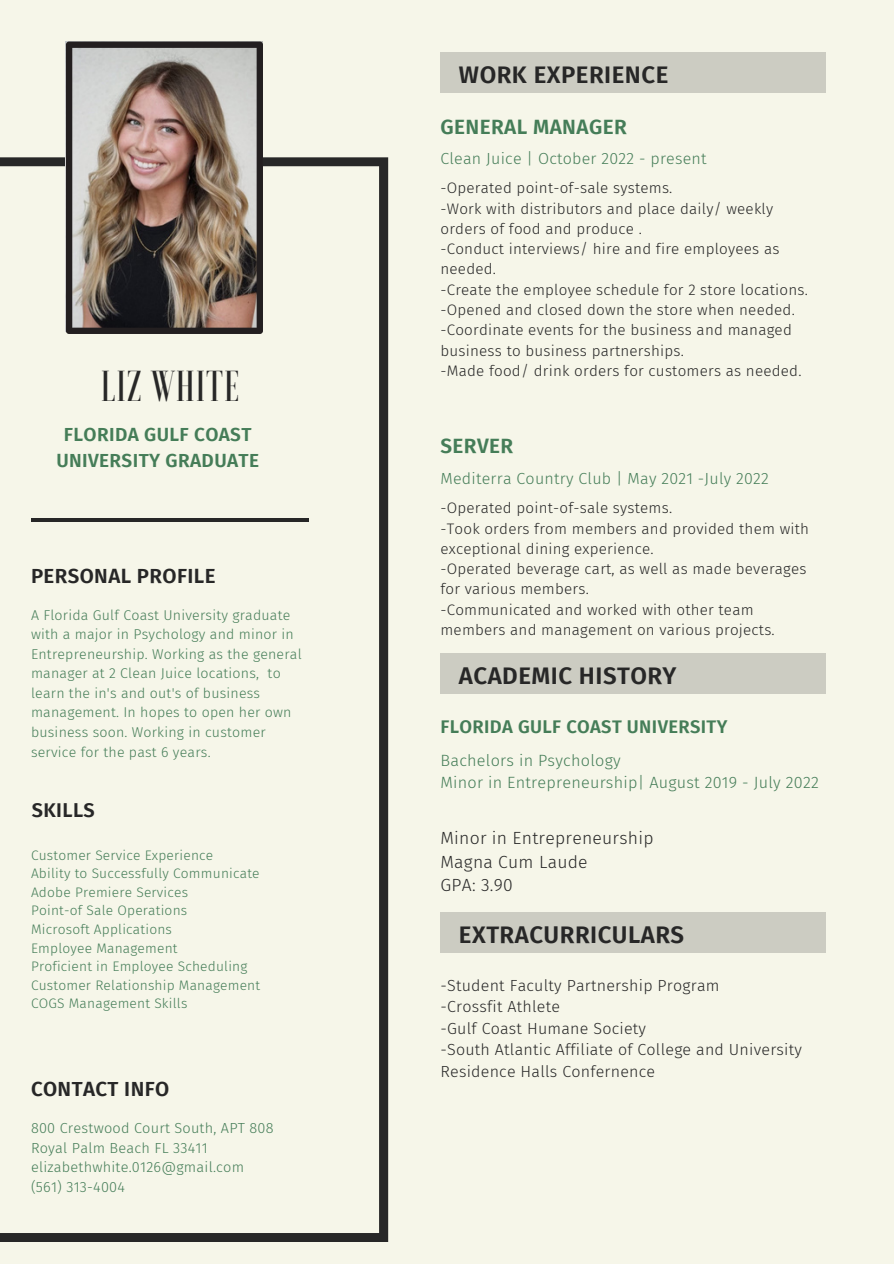
<style>
.page{position:relative;width:894px;height:1264px;background:#fff}
.page>*{position:absolute;margin:0;border:0;box-sizing:border-box;transform-origin:0 0}
.t1{font:500 43.2px "Voga";letter-spacing:.02em;color:#272727}
.t2{font:600 24px "Fira Sans";letter-spacing:.02em;color:#272727}
.t3{font:600 20.7px "Fira Sans";letter-spacing:.02em;color:#457d58}
.t4{font:600 20.4px "Fira Sans";letter-spacing:.02em;color:#272727}
.t5{font:600 19.95px "Fira Sans";letter-spacing:.02em;color:#272727}
.t6{font:600 18.9px/25.8px "Fira Sans";letter-spacing:.02em;color:#457d58;text-align:center}
.t7{font:600 18.3px "Fira Sans";letter-spacing:.02em;color:#457d58}
.t8{font:300 17.55px/23.7px "Fira Sans";letter-spacing:.015em;color:#272727}
.t9{font:300 16.2px/22.5px "Fira Sans";letter-spacing:.015em;color:#457d58}
.t10{font:300 16.05px/21.3px "Fira Sans";letter-spacing:.015em;color:#272727}
.t11{font:300 16.05px "Fira Sans";letter-spacing:.015em;color:#457d58}
.t12{font:300 15.15px/20.2px "Fira Sans";letter-spacing:.015em;color:#272727}
.t13{font:300 14.55px "Fira Sans";letter-spacing:.015em;color:#457d58}
.t14{font:300 14.1px/19.5px "Fira Sans";letter-spacing:.015em;color:#457d58}
.t15{font:300 13.8px "Fira Sans";letter-spacing:.015em;color:#457d58}
</style>
<div class="page">
<div style="left:0;top:0;width:893px;height:1263px;background:#f6f6e9"></div>
<div style="left:440px;top:52px;width:385px;height:40px;background:#ccccc2"></div>
<svg style="left:0;top:157px;width:388px;height:1084px"></svg>
<hr style="left:31px;top:518px;width:277px;height:4px;background:#272727">
<div style="left:440px;top:653px;width:385px;height:40px;background:#ccccc2"></div>
<div style="left:440px;top:912px;width:385px;height:40px;background:#ccccc2"></div>
<img style="left:66px;top:42px;width:197px;height:292px">
<p class="t1" style="left:101px;top:364px;width:140px">LIZ WHITE</p>
<p class="t6" style="left:56px;top:422px;width:204px">FLORIDA GULF COAST<br>UNIVERSITY GRADUATE</p>
<p class="t4" style="left:31px;top:563px;width:186px">PERSONAL PROFILE</p>
<p class="t14" style="left:31px;top:605px;width:272px">A Florida Gulf Coast University graduate with a major in Psychology and minor in Entrepreneurship. Working as the general manager at 2 Clean Juice locations, to learn the in's and out's of business management. In hopes to open her own business soon. Working in customer service for the past 6 years.</p>
<h2 class="t5" style="left:32px;top:798px;width:64px">SKILLS</h2>
<p class="t15" style="left:31px;top:846px;width:184px">Customer Service Experience</p>
<p class="t15" style="left:31px;top:865px;width:230px">Ability to Successfully Communicate</p>
<p class="t15" style="left:31px;top:883px;width:158px">Adobe Premiere Services</p>
<p class="t15" style="left:31px;top:902px;width:158px">Point-of Sale Operations</p>
<h3 class="t15" style="left:31px;top:921px;width:142px">Microsoft Applications</h3>
<p class="t15" style="left:31px;top:939px;width:148px">Employee Management</p>
<p class="t15" style="left:31px;top:958px;width:218px">Proficient in Employee Scheduling</p>
<p class="t15" style="left:31px;top:976px;width:231px">Customer Relationship Management</p>
<p class="t15" style="left:31px;top:995px;width:158px">COGS Management Skills</p>
<h3 class="t4" style="left:31px;top:1076px;width:140px">CONTACT INFO</h3>
<h2 class="t13" style="left:31px;top:1119px;width:244px">800 Crestwood Court South, APT 808</h2>
<h3 class="t13" style="left:31px;top:1138px;width:178px">Royal Palm Beach FL 33411</h3>
<h6 class="t13" style="left:31px;top:1158px;width:214px">elizabethwhite.0126@gmail.com</h6>
<h6 class="t13" style="left:31px;top:1178px;width:95px">(561) 313-4004</h6>
<p class="t2" style="left:459px;top:61px;width:211px">WORK EXPERIENCE</p>
<p class="t3" style="left:440px;top:115px;width:188px">GENERAL MANAGER</p>
<h1 class="t11" style="left:440px;top:149px;width:267px">Clean Juice | October 2022 - present</h1>
<p class="t12" style="left:440px;top:178px;width:369px">-Operated point-of-sale systems.<br>-Work with distributors and place daily/ weekly orders of food and produce .<br>-Conduct interviews/ hire and fire employees as needed.<br>-Create the employee schedule for 2 store locations. -Opened and closed down the store when needed. -Coordinate events for the business and managed business to business partnerships.<br>-Made food/ drink orders for customers as needed.</p>
<h3 class="t3" style="left:440px;top:433px;width:74px">SERVER</h3>
<p class="t11" style="left:440px;top:469px;width:330px">Mediterra Country Club | May 2021 -July 2022</p>
<h3 class="t12" style="left:440px;top:498px;width:370px">-Operated point-of-sale systems.<br>-Took orders from members and provided them with exceptional dining experience.<br>-Operated beverage cart, as well as made beverages for various members.<br>-Communicated and worked with other team members and management on various projects.</h3>
<h2 class="t2" style="left:459px;top:661px;width:219px">ACADEMIC HISTORY</h2>
<h3 class="t7" style="left:440px;top:715px;width:288px">FLORIDA GULF COAST UNIVERSITY</h3>
<h6 class="t9" style="left:440px;top:749px;width:380px">Bachelors in Psychology<br>Minor in Entrepreneurship| August 2019 - July 2022</h6>
<h6 class="t8" style="left:440px;top:826px;width:214px">Minor in Entrepreneurship<br>Magna Cum Laude<br>GPA: 3.90</h6>
<h6 class="t2" style="left:459px;top:921px;width:227px">EXTRACURRICULARS</h6>
<h4 class="t10" style="left:440px;top:974px;width:363px">-Student Faculty Partnership Program<br>-Crossfit Athlete<br>-Gulf Coast Humane Society<br>-South Atlantic Affiliate of College and University Residence Halls Confernence</h4>
</div>
